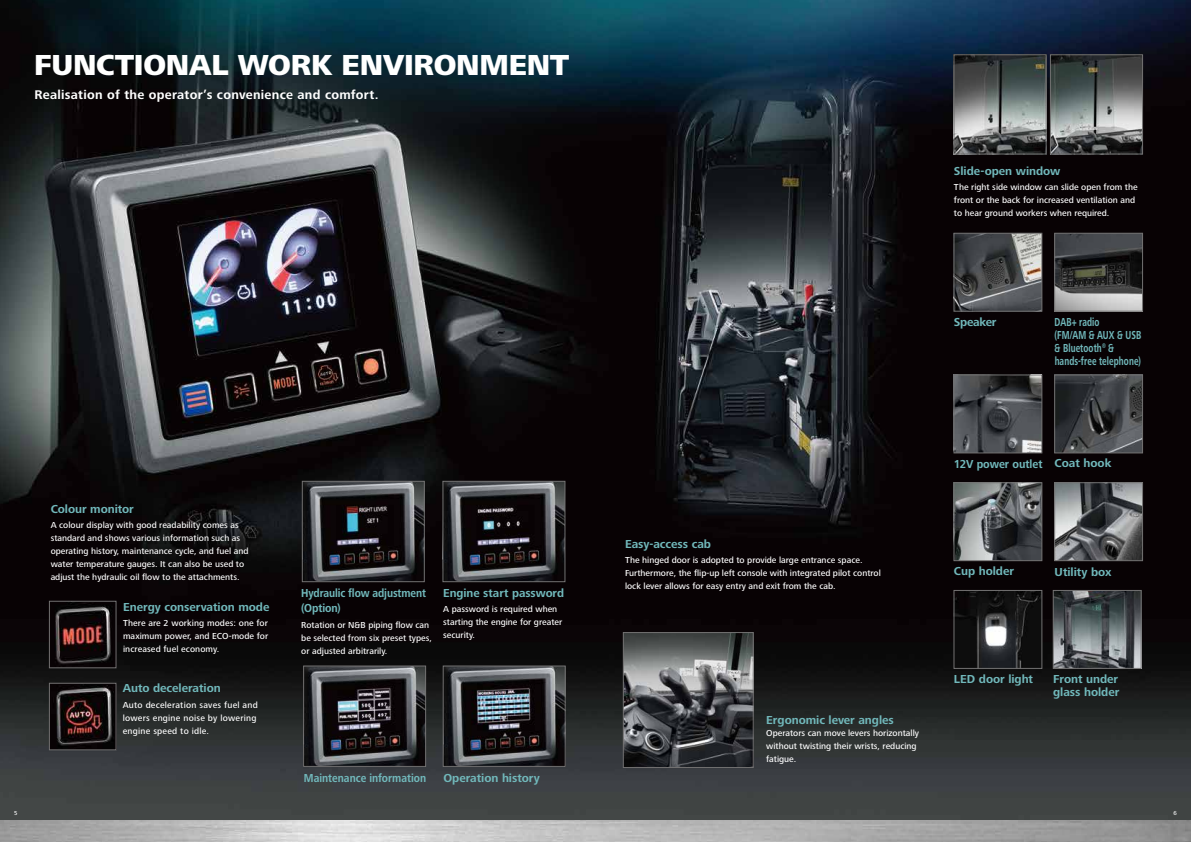
<style>
.page{position:relative;width:1191px;height:842px;background:#fff}
.page>*{position:absolute;margin:0;border:0;box-sizing:border-box;transform-origin:0 0}
.t1{font:800 30px "Frutiger Next Pro";letter-spacing:-.01em;color:#fff}
.t2{font:700 13px "Frutiger Next Pro";letter-spacing:.02em;color:#fff}
.t3{font:700 12px/13px "Frutiger Next Pro";letter-spacing:-.005em;color:#71b8bb}
.t4{font:700 12px/13px "Frutiger Next Pro";letter-spacing:-.005em;color:#71b8bb;scale:.7 1}
.t5{font:700 12px/15px "Frutiger Next Pro";letter-spacing:-.005em;color:#71b8bb;scale:.87 1}
.t6{font:700 12px "Frutiger Next Pro";letter-spacing:-.005em;color:#71b8bb;scale:.92 1}
.t7{font:700 12px "Frutiger Next Pro";letter-spacing:-.025em;color:#71b8bb}
.t8{font:500 9px/13px "Frutiger Next Pro";color:#fff}
.t9{font:500 9px/13px "Frutiger Next Pro";letter-spacing:.025em;color:#fff}
.t10{font:500 6px "Frutiger Next Pro";color:#fff}
</style>
<div class="page">
<img style="left:0;top:0;width:1191px;height:821px">
<img style="left:1056px;top:235px;width:85px;height:75px">
<div style="left:1054px;top:233px;width:89px;height:79px;border:1px solid #727171"></div>
<img style="left:955px;top:376px;width:85px;height:75px">
<div style="left:953px;top:374px;width:89px;height:79px;border:1px solid #727171"></div>
<img style="left:955px;top:235px;width:85px;height:75px">
<div style="left:953px;top:233px;width:89px;height:79px;border:1px solid #727171"></div>
<img style="left:955px;top:56px;width:89px;height:96px">
<div style="left:953px;top:54px;width:93px;height:100px;border:1px solid #727171"></div>
<img style="left:1052px;top:56px;width:89px;height:96px">
<div style="left:1050px;top:54px;width:93px;height:100px;border:1px solid #727171"></div>
<img style="left:1054px;top:592px;width:85px;height:75px">
<div style="left:1052px;top:590px;width:89px;height:79px;border:1px solid #727171"></div>
<img style="left:1056px;top:376px;width:85px;height:75px">
<div style="left:1054px;top:374px;width:89px;height:79px;border:1px solid #727171"></div>
<img style="left:955px;top:484px;width:85px;height:75px">
<div style="left:953px;top:482px;width:89px;height:79px;border:1px solid #727171"></div>
<img style="left:955px;top:592px;width:85px;height:75px">
<div style="left:953px;top:590px;width:89px;height:79px;border:1px solid #727171"></div>
<img style="left:1056px;top:484px;width:85px;height:75px">
<div style="left:1054px;top:482px;width:89px;height:79px;border:1px solid #727171"></div>
<img style="left:625px;top:634px;width:126px;height:132px">
<div style="left:623px;top:632px;width:130px;height:136px;border:1px solid #727171"></div>
<img style="left:444px;top:483px;width:119px;height:97px">
<div style="left:442px;top:481px;width:123px;height:101px;border:1px solid #727171"></div>
<img style="left:304px;top:483px;width:119px;height:97px">
<div style="left:302px;top:481px;width:123px;height:101px;border:1px solid #727171"></div>
<img style="left:51px;top:603px;width:64px;height:63px">
<div style="left:49px;top:601px;width:68px;height:67px;border:1px solid #727171"></div>
<img style="left:51px;top:685px;width:64px;height:63px">
<div style="left:49px;top:683px;width:68px;height:67px;border:1px solid #727171"></div>
<img style="left:305px;top:667px;width:119px;height:98px">
<div style="left:303px;top:665px;width:123px;height:102px;border:1px solid #727171"></div>
<img style="left:445px;top:667px;width:118px;height:98px">
<div style="left:443px;top:665px;width:122px;height:102px;border:1px solid #727171"></div>
<h1 class="t1" style="left:34px;top:48px;width:537px">FUNCTIONAL WORK ENVIRONMENT</h1>
<h2 class="t2" style="left:34px;top:87px;width:346px">Realisation of the operator’s convenience and comfort.</h2>
<h3 class="t3" style="left:51px;top:502px;width:85px">Colour monitor</h3>
<p class="t8" style="left:51px;top:519px;width:199px">A colour display with good readability comes as standard and shows various information such as operating history, maintenance cycle, and fuel and water temperature gauges. It can also be used to adjust the hydraulic oil flow to the attachments.</p>
<h3 class="t3" style="left:123px;top:600px;width:148px">Energy conservation mode</h3>
<p class="t8" style="left:123px;top:616px;width:147px;text-align:justify">There are 2 working modes: one for maximum power, and ECO-mode for increased fuel economy.</p>
<h3 class="t3" style="left:123px;top:682px;width:100px">Auto deceleration</h3>
<p class="t9" style="left:123px;top:698px;width:137px">Auto deceleration saves fuel and lowers engine noise by lowering engine speed to idle.</p>
<h3 class="t5" style="left:301px;top:585px;width:145px">Hydraulic flow adjustment (Option)</h3>
<p class="t8" style="left:301px;top:618px;width:132px">Rotation or N&amp;B piping flow can be selected from six preset types, or adjusted arbitrarily.</p>
<h3 class="t3" style="left:443px;top:586px;width:122px">Engine start password</h3>
<p class="t8" style="left:443px;top:603px;width:121px">A password is required when starting the engine for greater security.</p>
<h3 class="t5" style="left:304px;top:770px;width:142px">Maintenance information</h3>
<h3 class="t3" style="left:443px;top:771px;width:98px">Operation history</h3>
<h3 class="t3" style="left:954px;top:164px;width:108px">Slide-open window</h3>
<p class="t8" style="left:954px;top:181px;width:185px">The right side window can slide open from the front or the back for increased ventilation and to hear ground workers when required.</p>
<h3 class="t7" style="left:954px;top:315px;width:44px">Speaker</h3>
<h3 class="t4" style="left:1054px;top:316px;width:125px">DAB+ radio<br>(FM/AM &amp; AUX &amp; USB &amp; Bluetooth<sup>®</sup> &amp; hands-free telephone)</h3>
<h3 class="t3" style="left:625px;top:537px;width:88px">Easy-access cab</h3>
<p class="t8" style="left:625px;top:554px;width:257px">The hinged door is adopted to provide large entrance space.<br>Furthermore, the flip-up left console with integrated pilot control lock lever allows for easy entry and exit from the cab.</p>
<h3 class="t3" style="left:766px;top:713px;width:129px">Ergonomic lever angles</h3>
<p class="t8" style="left:766px;top:727px;width:154px">Operators can move levers horizontally without twisting their wrists, reducing fatigue.</p>
<h3 class="t6" style="left:954px;top:457px;width:173px">12V power outlet Coat hook</h3>
<h3 class="t3" style="left:954px;top:564px;width:62px">Cup holder</h3>
<h3 class="t3" style="left:1054px;top:565px;width:58px">Utility box</h3>
<h3 class="t3" style="left:954px;top:673px;width:81px">LED door light</h3>
<h3 class="t3" style="left:1053px;top:673px;width:68px">Front under glass holder</h3>
<p class="t10" style="left:14px;top:810px;width:5px">5</p>
<p class="t10" style="left:1173px;top:810px;width:5px">6</p>
</div>
